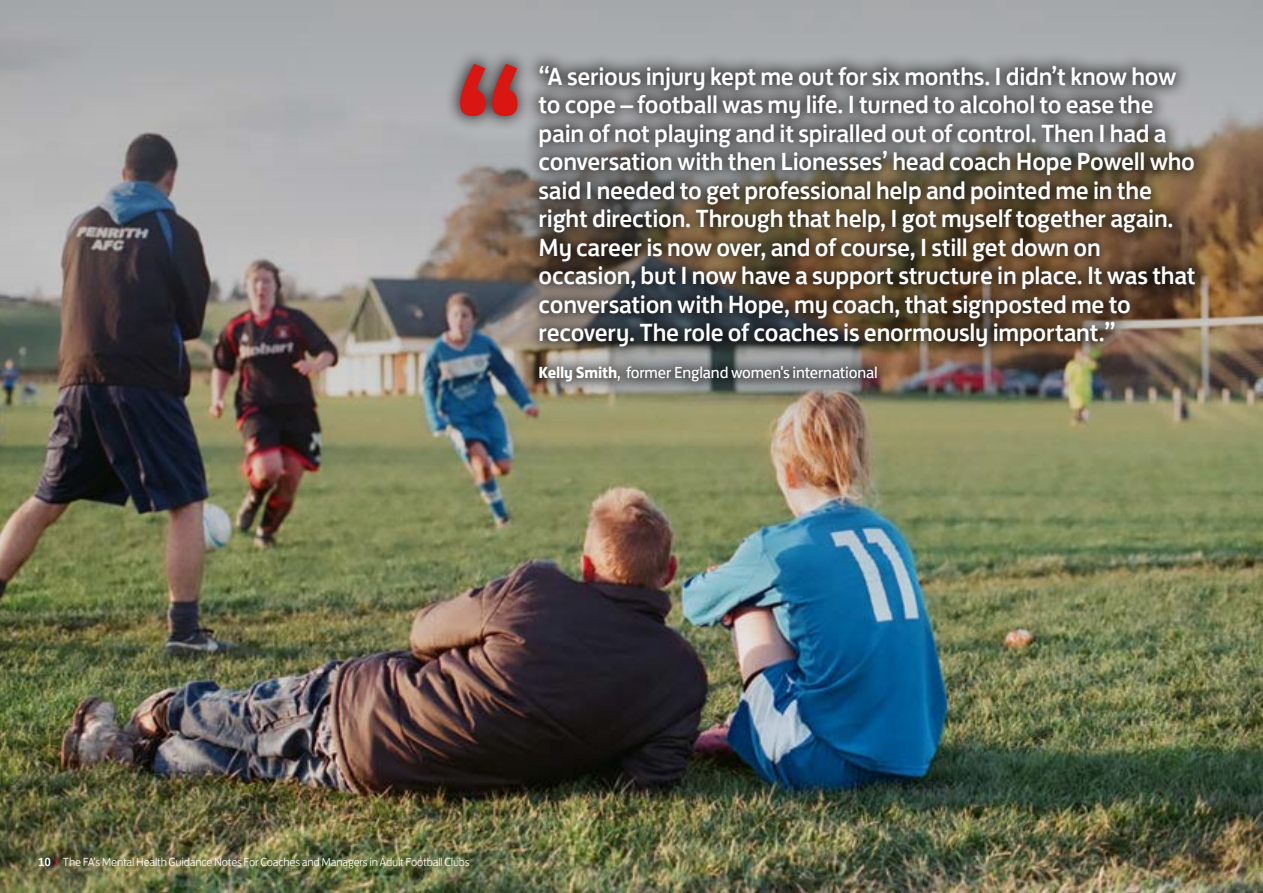
<style>
.page{position:relative;width:1263px;height:893px;background:#fff}
.page>*{position:absolute;margin:0;border:0;box-sizing:border-box;transform-origin:0 0}
.t1{font:500 25.5px/28.5px "FS Jack";letter-spacing:-.01em;color:#fff}
.t2{font:16.5px "FS Jack";letter-spacing:-.01em;color:#fff}
.t3{font:300 12px "FS Jack";letter-spacing:-.02em;color:#fff}
.s1{font-weight:700}
.s2{font-weight:500}
.s3{font-weight:500;color:#d91612}
</style>
<div class="page">
<img style="left:0;top:0;width:1263px;height:893px">
<div style="left:444px;top:49px;width:766px;height:348px;background:#000;opacity:.67"></div>
<svg style="left:109px;top:0;width:508px;height:332px;background:#918d8d"></svg>
<p class="t1" style="left:538px;top:60px;width:659px">“A serious injury kept me out for six months. I didn’t know how to cope – football was my life. I turned to alcohol to ease the pain of not playing and it spiralled out of control. Then I had a conversation with then Lionesses’ head coach Hope Powell who said I needed to get professional help and pointed me in the right direction. Through that help, I got myself together again.<br>My career is now over, and of course, I still get down on occasion, but I now have a support structure in place. It was that conversation with Hope, my coach, that signposted me to recovery. The role of coaches is enormously important.”</p>
<p class="t2" style="left:539px;top:360px;width:341px"><span class="s1">Kelly Smith</span>, former England women's international</p>
<p class="t3" style="left:38px;top:852px;width:433px"><span class="s2">10</span> <span class="s3">|</span> The FA's Mental Health Guidance Notes For Coaches and Managers in Adult Football Clubs</p>
</div>
